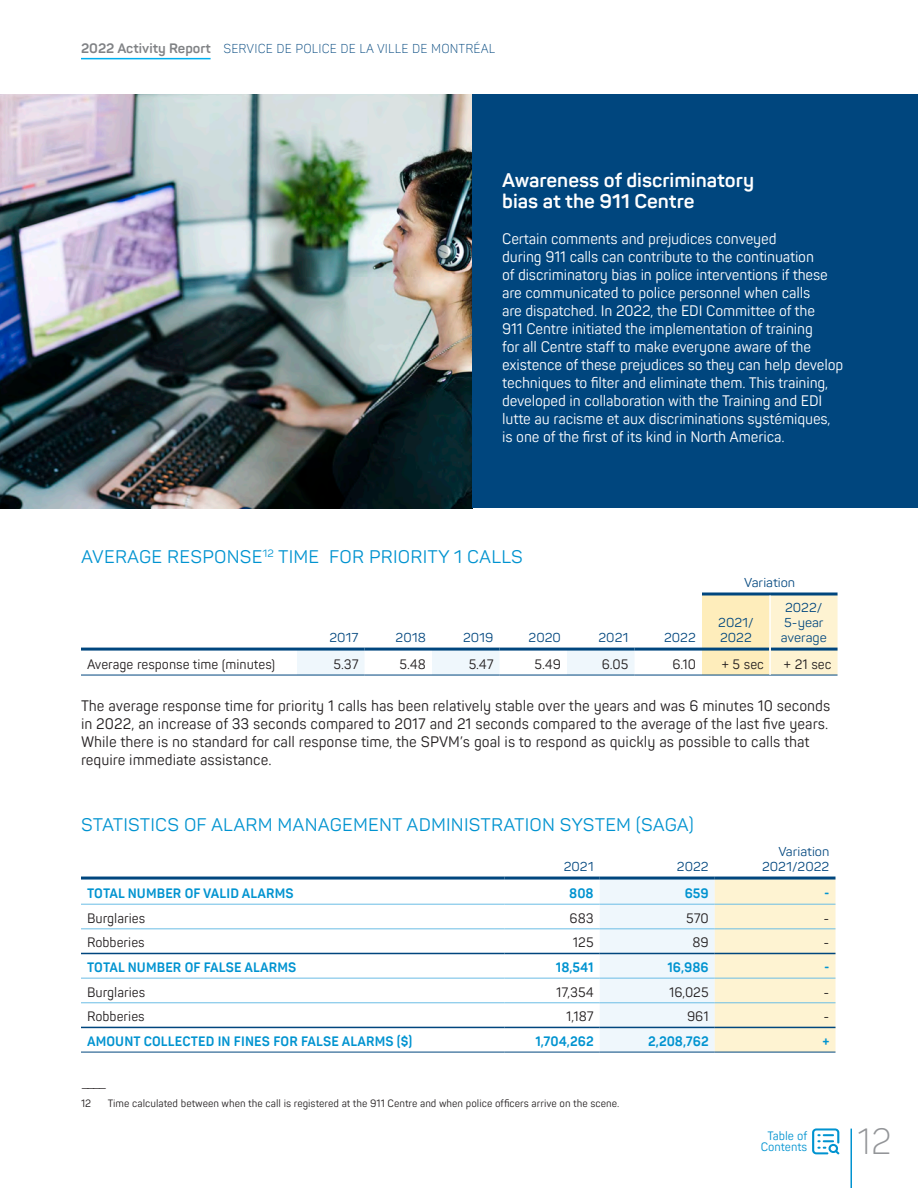
<style>
.page{position:relative;width:918px;height:1188px;background:#fff}
.page>*{position:absolute;margin:0;border:0;box-sizing:border-box;transform-origin:0 0}
.t1{font:300 36px "Panton Narrow";color:#939598}
.t2{font:700 19.5px/21px "Panton";color:#fff}
.t3{font:18px "Panton";letter-spacing:.01em;color:#0093d0}
.t4{font:15px/18px "Panton Narrow";letter-spacing:-.01em;color:#fff}
.t5{font:15px/18px "Panton Narrow";color:#231f20}
.t6{font:13.5px "Panton Narrow";color:#231f20}
.t7{font:700 13.5px "Panton Narrow";letter-spacing:.01em;color:#0093d0}
.t8{font:12.75px/15px "Panton";color:#00467e}
.t9{font:300 12.75px "Panton Narrow";letter-spacing:.01em;color:#00467e}
.t10{font:12px/10.5px "Panton Narrow";color:#0093d0;text-align:center}
.t11{font:10.5px/15.3px "Panton Narrow";color:#231f20}
.s1{font-family:"Panton";font-weight:700;font-size:13.5px;color:#808285}
</style>
<div class="page">
<hr style="left:850px;top:1129px;width:2px;height:59px;background:#0093d0">
<hr style="left:81px;top:58px;width:130px;height:1px;background:#00aeef">
<svg style="left:812px;top:1128px;width:27px;height:26px"></svg>
<img style="left:0;top:94px;width:472px;height:414px">
<svg style="left:702px;top:596px;width:136px;height:79px;background:#fbedc5"></svg>
<svg style="left:297px;top:651px;width:337px;height:24px"></svg>
<svg style="left:702px;top:592px;width:68px;height:4px"></svg>
<svg style="left:770px;top:592px;width:68px;height:4px"></svg>
<hr style="left:81px;top:648px;width:216px;height:3px;background:#00467e">
<hr style="left:297px;top:648px;width:67px;height:3px;background:#00467e">
<hr style="left:364px;top:648px;width:68px;height:3px;background:#00467e">
<hr style="left:432px;top:648px;width:68px;height:3px;background:#00467e">
<hr style="left:500px;top:648px;width:67px;height:3px;background:#00467e">
<hr style="left:567px;top:648px;width:67px;height:3px;background:#00467e">
<hr style="left:634px;top:648px;width:68px;height:3px;background:#00467e">
<hr style="left:702px;top:648px;width:67px;height:3px;background:#00467e">
<hr style="left:771px;top:648px;width:67px;height:3px;background:#00467e">
<hr style="left:81px;top:675px;width:216px;height:1px;background:#00467e">
<hr style="left:297px;top:675px;width:67px;height:1px;background:#00467e">
<hr style="left:364px;top:675px;width:68px;height:1px;background:#00467e">
<hr style="left:432px;top:675px;width:68px;height:1px;background:#00467e">
<hr style="left:500px;top:675px;width:67px;height:1px;background:#00467e">
<hr style="left:567px;top:675px;width:67px;height:1px;background:#00467e">
<hr style="left:634px;top:675px;width:68px;height:1px;background:#00467e">
<hr style="left:702px;top:675px;width:68px;height:1px;background:#00467e">
<hr style="left:770px;top:675px;width:68px;height:1px;background:#00467e">
<hr style="left:769px;top:596px;width:2px;height:53px;background:#fff">
<hr style="left:769px;top:649px;width:2px;height:26px;background:#fff">
<svg style="left:600px;top:880px;width:236px;height:172px"></svg>
<hr style="left:81px;top:904px;width:423px;height:1px;background:#6bbde5">
<hr style="left:504px;top:904px;width:96px;height:1px;background:#6bbde5">
<hr style="left:600px;top:904px;width:115px;height:1px;background:#6bbde5">
<hr style="left:715px;top:904px;width:121px;height:1px;background:#6bbde5">
<hr style="left:81px;top:929px;width:423px;height:1px;background:#6bbde5">
<hr style="left:504px;top:929px;width:96px;height:1px;background:#6bbde5">
<hr style="left:600px;top:929px;width:115px;height:1px;background:#6bbde5">
<hr style="left:715px;top:929px;width:121px;height:1px;background:#6bbde5">
<hr style="left:81px;top:877px;width:423px;height:3px;background:#00467e">
<hr style="left:504px;top:877px;width:96px;height:3px;background:#00467e">
<hr style="left:600px;top:877px;width:115px;height:3px;background:#00467e">
<hr style="left:715px;top:877px;width:121px;height:3px;background:#00467e">
<hr style="left:81px;top:978px;width:423px;height:1px;background:#6bbde5">
<hr style="left:504px;top:978px;width:96px;height:1px;background:#6bbde5">
<hr style="left:600px;top:978px;width:115px;height:1px;background:#6bbde5">
<hr style="left:715px;top:978px;width:121px;height:1px;background:#6bbde5">
<hr style="left:81px;top:1003px;width:423px;height:1px;background:#6bbde5">
<hr style="left:504px;top:1003px;width:96px;height:1px;background:#6bbde5">
<hr style="left:600px;top:1003px;width:115px;height:1px;background:#6bbde5">
<hr style="left:715px;top:1003px;width:121px;height:1px;background:#6bbde5">
<hr style="left:81px;top:953px;width:423px;height:1px;background:#00467e">
<hr style="left:504px;top:953px;width:96px;height:1px;background:#00467e">
<hr style="left:600px;top:953px;width:115px;height:1px;background:#00467e">
<hr style="left:715px;top:953px;width:121px;height:1px;background:#00467e">
<hr style="left:81px;top:1052px;width:423px;height:1px;background:#00467e">
<hr style="left:504px;top:1052px;width:96px;height:1px;background:#00467e">
<hr style="left:600px;top:1052px;width:115px;height:1px;background:#00467e">
<hr style="left:715px;top:1052px;width:121px;height:1px;background:#00467e">
<hr style="left:81px;top:1027px;width:423px;height:1px;background:#00467e">
<hr style="left:504px;top:1027px;width:96px;height:1px;background:#00467e">
<hr style="left:600px;top:1027px;width:115px;height:1px;background:#00467e">
<hr style="left:715px;top:1027px;width:121px;height:1px;background:#00467e">
<div style="left:472px;top:94px;width:446px;height:414px;background:#00467e"></div>
<p class="t9" style="left:81px;top:41px;width:416px"><span class="s1">2022 Activity Report</span> SERVICE DE POLICE DE LA VILLE DE MONTRÉAL</p>
<h2 class="t2" style="left:502px;top:169px;width:253px">Awareness of discriminatory bias at the 911 Centre</h2>
<p class="t4" style="left:502px;top:229px;width:343px">Certain comments and prejudices conveyed<br>during 911 calls can contribute to the continuation<br>of discriminatory bias in police interventions if these are communicated to police personnel when calls<br>are dispatched. In 2022, the EDI Committee of the<br>911 Centre initiated the implementation of training<br>for all Centre staff to make everyone aware of the existence of these prejudices so they can help develop techniques to filter and eliminate them. This training, developed in collaboration with the Training and EDI lutte au racisme et aux discriminations systémiques, is one of the first of its kind in North America.</p>
<p class="t3" style="left:81px;top:546px;width:443px">AVERAGE RESPONSE<sup>12</sup> TIME FOR PRIORITY 1 CALLS</p>
<p class="t8" style="left:329px;top:630px;width:31px">2017</p>
<p class="t8" style="left:396px;top:630px;width:32px">2018</p>
<p class="t8" style="left:463px;top:630px;width:32px">2019</p>
<p class="t8" style="left:529px;top:630px;width:34px">2020</p>
<p class="t8" style="left:598px;top:630px;width:32px">2021</p>
<p class="t8" style="left:664px;top:630px;width:33px">2022</p>
<p class="t8" style="left:744px;top:575px;width:53px">Variation</p>
<p class="t8" style="left:718px;top:615px;width:37px">2021/<br>2022</p>
<p class="t8" style="left:781px;top:600px;width:48px;text-align:center">2022/<br>5-year average</p>
<p class="t6" style="left:87px;top:656px;width:190px">Average response time (minutes)</p>
<p class="t6" style="left:333px;top:656px;width:27px">5.37</p>
<p class="t6" style="left:400px;top:656px;width:28px">5.48</p>
<p class="t6" style="left:469px;top:656px;width:26px">5.47</p>
<p class="t6" style="left:535px;top:656px;width:28px">5.49</p>
<p class="t6" style="left:602px;top:656px;width:28px">6.05</p>
<p class="t6" style="left:672px;top:656px;width:25px">6.10</p>
<p class="t6" style="left:721px;top:656px;width:44px">+ 5 sec</p>
<p class="t6" style="left:783px;top:656px;width:50px">+ 21 sec</p>
<p class="t5" style="left:81px;top:697px;width:751px">The average response time for priority 1 calls has been relatively stable over the years and was 6 minutes 10 seconds in 2022, an increase of 33 seconds compared to 2017 and 21 seconds compared to the average of the last five years.<br>While there is no standard for call response time, the SPVM’s goal is to respond as quickly as possible to calls that require immediate assistance.</p>
<p class="t3" style="left:81px;top:814px;width:614px">STATISTICS OF ALARM MANAGEMENT ADMINISTRATION SYSTEM (SAGA)</p>
<p class="t8" style="left:564px;top:859px;width:32px">2021</p>
<p class="t8" style="left:677px;top:859px;width:33px">2022</p>
<p class="t8" style="left:762px;top:844px;width:69px;text-align:right">Variation<br>2021/2022</p>
<p class="t7" style="left:87px;top:885px;width:208px">TOTAL NUMBER OF VALID ALARMS</p>
<p class="t7" style="left:569px;top:885px;width:26px">808</p>
<p class="t7" style="left:685px;top:885px;width:26px">659</p>
<p class="t7" style="left:824px;top:885px;width:7px">-</p>
<p class="t6" style="left:87px;top:910px;width:60px">Burglaries</p>
<p class="t6" style="left:570px;top:910px;width:26px">683</p>
<p class="t6" style="left:686px;top:910px;width:24px">570</p>
<p class="t6" style="left:824px;top:910px;width:7px">-</p>
<p class="t6" style="left:87px;top:934px;width:59px">Robberies</p>
<p class="t6" style="left:573px;top:934px;width:22px">125</p>
<p class="t6" style="left:692px;top:934px;width:18px">89</p>
<p class="t6" style="left:824px;top:934px;width:7px">-</p>
<p class="t7" style="left:87px;top:959px;width:211px">TOTAL NUMBER OF FALSE ALARMS</p>
<p class="t7" style="left:556px;top:959px;width:39px">18,541</p>
<p class="t7" style="left:667px;top:959px;width:43px">16,986</p>
<p class="t7" style="left:824px;top:959px;width:7px">-</p>
<p class="t6" style="left:87px;top:984px;width:60px">Burglaries</p>
<p class="t6" style="left:556px;top:984px;width:39px">17,354</p>
<p class="t6" style="left:669px;top:984px;width:41px">16,025</p>
<p class="t6" style="left:824px;top:984px;width:7px">-</p>
<p class="t6" style="left:87px;top:1008px;width:59px">Robberies</p>
<p class="t6" style="left:566px;top:1008px;width:29px">1,187</p>
<p class="t6" style="left:687px;top:1008px;width:23px">961</p>
<p class="t6" style="left:824px;top:1008px;width:7px">-</p>
<p class="t7" style="left:87px;top:1033px;width:327px">AMOUNT COLLECTED IN FINES FOR FALSE ALARMS ($)</p>
<p class="t7" style="left:535px;top:1033px;width:60px">1,704,262</p>
<p class="t7" style="left:648px;top:1033px;width:62px">2,208,762</p>
<p class="t7" style="left:822px;top:1033px;width:9px">+</p>
<p class="t11" style="left:81px;top:1080px;width:27px">————<br>12</p>
<p class="t11" style="left:108px;top:1096px;width:513px">Time calculated between when the call is registered at the 911 Centre and when police officers arrive on the scene.</p>
<p class="t10" style="left:761px;top:1131px;width:48px">Table of<br>Contents</p>
<h1 class="t1" style="left:857px;top:1119px;width:36px">12</h1>
</div>
